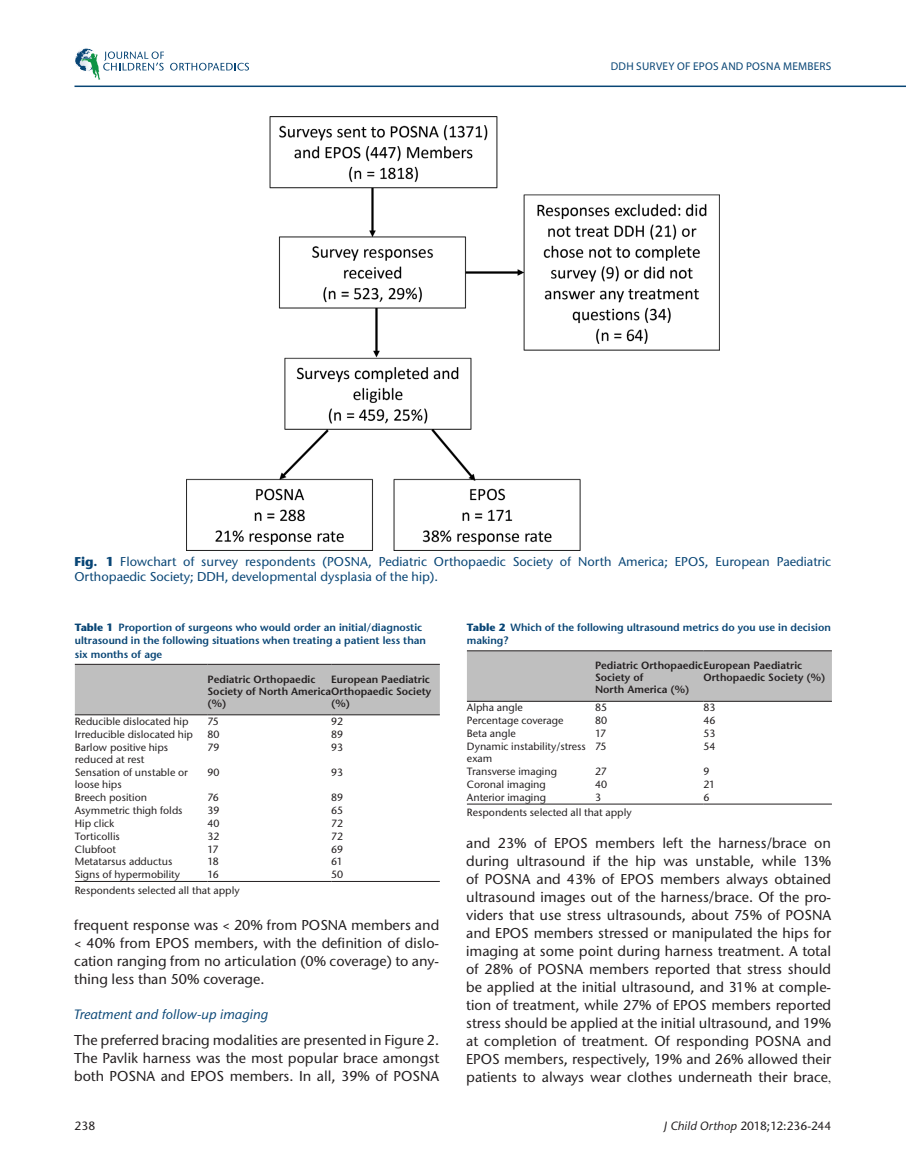
<style>
.page{position:relative;width:906px;height:1170px;background:#fff}
.page>*{position:absolute;margin:0;border:0;box-sizing:border-box;transform-origin:0 0}
.TXT{font:500 14.25px/18px "Stone Sans Pro ITC";color:#231f20;text-align:justify}
.TXI{font:500 14.25px/18px "Stone Sans Pro ITC";color:#231f20;text-align:justify}
.jrnlHead2{font:italic 500 13.5px "Stone Sans Pro ITC";color:#084575}
.jrnlFigCaption{font:500 12.75px/15px "Stone Sans Pro ITC";color:#084575}
.jrnlLFH-TXT{font:500 12px "Stone Sans Pro ITC";letter-spacing:-.02em;color:#231f20}
.jrnlLFH-TXT-2{font:500 12px "Stone Sans Pro ITC";color:#231f20}
.t1{font:11.25px "Myriad Pro";letter-spacing:.02em;color:#084575}
.jrnlTblBody{font:500 10.5px/12px "Stone Sans Pro ITC";color:#231f20}
.jrnlTblCaption{font:600 10.5px/13.5px "Stone Sans Std";color:#084575}
.jrnlTblHead{font:600 10.5px/12px "Stone Sans Std";color:#231f20}
.jrnlTblFoot{font:500 10.5px "Stone Sans Pro ITC";color:#231f20}
.s1{font-family:"Stone Sans Std";font-weight:700}
.s2{font-weight:700}
.s3{font-family:"Times New Roman";font-weight:400;font-size:12px}
.s4{font-style:italic}
</style>
<div class="page">
<svg style="left:170px;top:63px;width:79px;height:8px"></svg>
<div style="left:74px;top:48px;width:24px;height:24px;border:1px solid #fff;border-radius:50%"></div>
<svg style="left:75px;top:49px;width:89px;height:31px"></svg>
<hr style="left:74px;top:86px;width:832px;height:1px;background:#084575">
<img style="left:186px;top:117px;width:533px;height:433px">
<div style="left:75px;top:665px;width:365px;height:49px;background:#bfbfbf"></div>
<hr style="left:75px;top:664px;width:132px;height:1px;background:#231f20">
<hr style="left:207px;top:664px;width:124px;height:1px;background:#231f20">
<hr style="left:331px;top:664px;width:109px;height:1px;background:#231f20">
<hr style="left:75px;top:714px;width:132px;height:1px;background:#231f20">
<hr style="left:207px;top:714px;width:124px;height:1px;background:#231f20">
<hr style="left:331px;top:714px;width:109px;height:1px;background:#231f20">
<hr style="left:75px;top:881px;width:132px;height:1px;background:#231f20">
<hr style="left:207px;top:881px;width:124px;height:1px;background:#231f20">
<hr style="left:331px;top:881px;width:109px;height:1px;background:#231f20">
<div style="left:467px;top:651px;width:365px;height:50px;background:#bfbfbf"></div>
<hr style="left:467px;top:650px;width:128px;height:1px;background:#231f20">
<hr style="left:595px;top:650px;width:108px;height:1px;background:#231f20">
<hr style="left:703px;top:650px;width:129px;height:1px;background:#231f20">
<hr style="left:467px;top:701px;width:128px;height:1px;background:#231f20">
<hr style="left:595px;top:701px;width:108px;height:1px;background:#231f20">
<hr style="left:703px;top:701px;width:129px;height:1px;background:#231f20">
<hr style="left:467px;top:803px;width:128px;height:1px;background:#231f20">
<hr style="left:595px;top:803px;width:108px;height:1px;background:#231f20">
<hr style="left:703px;top:803px;width:129px;height:1px;background:#231f20">
<p class="t1" style="left:611px;top:60px;width:222px">DDH SURVEY OF EPOS AND POSNA MEMBERS</p>
<p class="jrnlFigCaption" style="left:74px;top:553px;width:758px"><span class="s1">Fig. 1</span> Flowchart of survey respondents (POSNA, Pediatric Orthopaedic Society of North America; EPOS, European Paediatric<br>Orthopaedic Society; DDH, developmental dysplasia of the hip).</p>
<p class="jrnlTblCaption" style="left:75px;top:620px;width:353px"><span class="s2">Table 1</span> Proportion of surgeons who would order an initial/diagnostic ultrasound in the following situations when treating a patient less than six months of age</p>
<p class="jrnlTblHead" style="left:207px;top:672px;width:225px">Pediatric Orthopaedic<br>Society of North AmericaOrthopaedic Society (%)</p>
<p class="jrnlTblCaption" style="left:467px;top:620px;width:365px"><span class="s2">Table 2</span> Which of the following ultrasound metrics do you use in decision making?</p>
<p class="jrnlTblHead" style="left:595px;top:659px;width:209px">Pediatric OrthopaedicEuropean Paediatric<br>Society of<br>North America (%)</p>
<p class="jrnlTblHead" style="left:703px;top:671px;width:123px">Orthopaedic Society (%)</p>
<p class="jrnlTblHead" style="left:331px;top:672px;width:100px">European Paediatric</p>
<p class="jrnlTblHead" style="left:331px;top:696px;width:20px">(%)</p>
<p class="jrnlTblBody" style="left:467px;top:701px;width:57px">Alpha angle</p>
<p class="jrnlTblBody" style="left:595px;top:701px;width:14px">85</p>
<p class="jrnlTblBody" style="left:703px;top:701px;width:14px">83</p>
<p class="jrnlTblBody" style="left:467px;top:714px;width:98px">Percentage coverage</p>
<p class="jrnlTblBody" style="left:595px;top:714px;width:14px">80</p>
<p class="jrnlTblBody" style="left:703px;top:714px;width:14px">46</p>
<p class="jrnlTblBody" style="left:467px;top:727px;width:50px">Beta angle</p>
<p class="jrnlTblBody" style="left:595px;top:727px;width:13px">17</p>
<p class="jrnlTblBody" style="left:703px;top:727px;width:14px">53</p>
<p class="jrnlTblBody" style="left:467px;top:740px;width:121px">Dynamic instability/stress exam</p>
<p class="jrnlTblBody" style="left:595px;top:740px;width:13px">75</p>
<p class="jrnlTblBody" style="left:703px;top:740px;width:14px">54</p>
<p class="jrnlTblBody" style="left:467px;top:765px;width:92px">Transverse imaging</p>
<p class="jrnlTblBody" style="left:595px;top:765px;width:13px">27</p>
<p class="jrnlTblBody" style="left:703px;top:765px;width:8px">9</p>
<p class="jrnlTblBody" style="left:467px;top:778px;width:80px">Coronal imaging</p>
<p class="jrnlTblBody" style="left:595px;top:778px;width:14px">40</p>
<p class="jrnlTblBody" style="left:703px;top:778px;width:13px">21</p>
<p class="jrnlTblBody" style="left:467px;top:791px;width:81px">Anterior imaging</p>
<p class="jrnlTblBody" style="left:595px;top:791px;width:8px">3</p>
<p class="jrnlTblBody" style="left:703px;top:791px;width:8px">6</p>
<p class="jrnlTblFoot" style="left:467px;top:806px;width:166px">Respondents selected all that apply</p>
<p class="jrnlTblBody" style="left:75px;top:715px;width:115px">Reducible dislocated hip</p>
<p class="jrnlTblBody" style="left:207px;top:715px;width:13px">75</p>
<p class="jrnlTblBody" style="left:331px;top:715px;width:14px">92</p>
<p class="jrnlTblBody" style="left:75px;top:728px;width:120px">Irreducible dislocated hip</p>
<p class="jrnlTblBody" style="left:207px;top:728px;width:14px">80</p>
<p class="jrnlTblBody" style="left:331px;top:728px;width:14px">89</p>
<p class="jrnlTblBody" style="left:75px;top:741px;width:95px">Barlow positive hips reduced at rest</p>
<p class="jrnlTblBody" style="left:207px;top:741px;width:14px">79</p>
<p class="jrnlTblBody" style="left:331px;top:741px;width:14px">93</p>
<p class="jrnlTblBody" style="left:75px;top:766px;width:115px">Sensation of unstable or loose hips</p>
<p class="jrnlTblBody" style="left:207px;top:766px;width:14px">90</p>
<p class="jrnlTblBody" style="left:331px;top:766px;width:14px">93</p>
<p class="jrnlTblBody" style="left:75px;top:790px;width:74px">Breech position</p>
<p class="jrnlTblBody" style="left:207px;top:790px;width:13px">76</p>
<p class="jrnlTblBody" style="left:331px;top:790px;width:14px">89</p>
<p class="jrnlTblBody" style="left:75px;top:803px;width:109px">Asymmetric thigh folds</p>
<p class="jrnlTblBody" style="left:207px;top:803px;width:14px">39</p>
<p class="jrnlTblBody" style="left:331px;top:803px;width:14px">65</p>
<p class="jrnlTblBody" style="left:75px;top:816px;width:41px">Hip click</p>
<p class="jrnlTblBody" style="left:207px;top:816px;width:14px">40</p>
<p class="jrnlTblBody" style="left:331px;top:816px;width:13px">72</p>
<p class="jrnlTblBody" style="left:75px;top:829px;width:46px">Torticollis</p>
<p class="jrnlTblBody" style="left:207px;top:829px;width:14px">32</p>
<p class="jrnlTblBody" style="left:331px;top:829px;width:13px">72</p>
<p class="jrnlTblBody" style="left:75px;top:842px;width:43px">Clubfoot</p>
<p class="jrnlTblBody" style="left:207px;top:842px;width:13px">17</p>
<p class="jrnlTblBody" style="left:331px;top:842px;width:14px">69</p>
<p class="jrnlTblBody" style="left:75px;top:855px;width:99px">Metatarsus adductus</p>
<p class="jrnlTblBody" style="left:207px;top:855px;width:13px">18</p>
<p class="jrnlTblBody" style="left:331px;top:855px;width:13px">61</p>
<p class="jrnlTblBody" style="left:75px;top:868px;width:107px">Signs of hypermobility</p>
<p class="jrnlTblBody" style="left:207px;top:868px;width:13px">16</p>
<p class="jrnlTblBody" style="left:331px;top:868px;width:14px">50</p>
<p class="jrnlTblFoot" style="left:75px;top:883px;width:166px">Respondents selected all that apply</p>
<p class="TXT" style="left:466px;top:833px;width:366px">and 23% of EPOS members left the harness/brace on during ultrasound if the hip was unstable, while 13% of POSNA and 43% of EPOS members always obtained ultrasound images out of the harness/brace. Of the pro&shy;viders that use stress ultrasounds, about 75% of POSNA and EPOS members stressed or manipulated the hips for imaging at some point during harness treatment. A total of 28% of POSNA members reported that stress should be applied at the initial ultrasound, and 31% at comple&shy;tion of treatment, while 27% of EPOS members reported stress should be applied at the initial ultrasound, and 19% at completion of treatment. Of responding POSNA and EPOS members, respectively, 19% and 26% allowed their patients to always wear clothes underneath their brace<span class="s3">,</span></p>
<p class="TXI" style="left:74px;top:915px;width:366px">frequent response was &lt; 20% from POSNA members and &lt; 40% from EPOS members, with the definition of dislo&shy;cation ranging from no articulation (0% coverage) to any&shy;thing less than 50% coverage.</p>
<p class="jrnlHead2" style="left:74px;top:1006px;width:195px">Treatment and follow-up imaging</p>
<p class="TXT" style="left:74px;top:1030px;width:366px">The preferred bracing modalities are presented in Figure 2.<br>The Pavlik harness was the most popular brace amongst both POSNA and EPOS members. In all, 39% of POSNA</p>
<p class="jrnlLFH-TXT-2" style="left:75px;top:1118px;width:22px">238</p>
<p class="jrnlLFH-TXT" style="left:664px;top:1118px;width:169px"><span class="s4">J Child Orthop</span> 2018;12:236-244</p>
</div>
